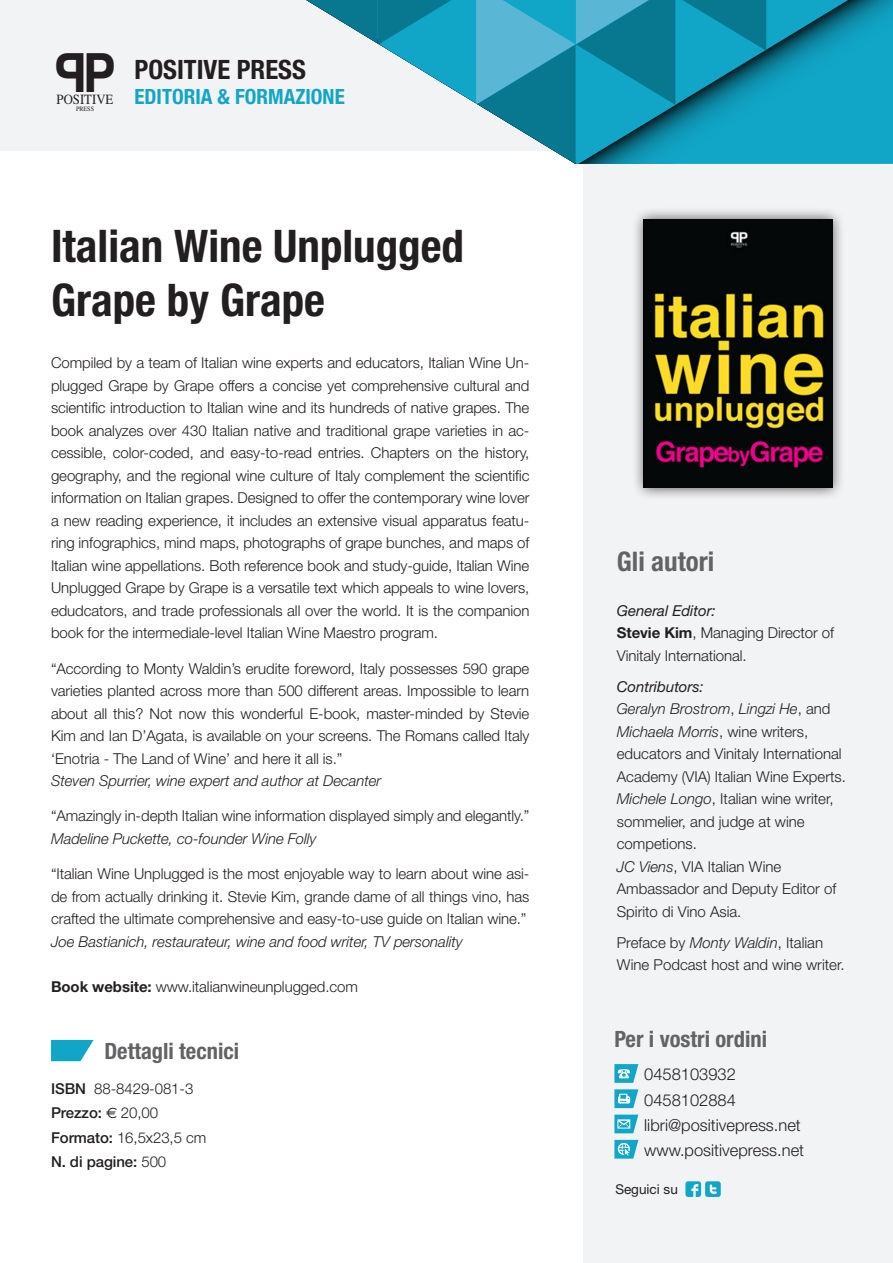
<style>
.page{position:relative;width:893px;height:1263px;background:#fff}
.page>*{position:absolute;margin:0;border:0;box-sizing:border-box;transform-origin:0 0}
.t1{font:700 54px "Helvetica";color:#231f20;scale:.91 1}
.t2{font:700 condensed 45px/54px "Helvetica Neue";color:#231f20}
.t3{font:700 condensed 27px "Helvetica Neue";color:#636366}
.t4{font:700 condensed 26.7px "Helvetica Neue";color:#231f20}
.t5{font:700 condensed 22.5px "Helvetica Neue";color:#636366}
.t6{font:700 condensed 21px "Helvetica Neue";color:#11a6c8}
.t7{font:300 16.5px/25.3px "Helvetica Neue";color:#231f20}
.t8{font:300 15px/22.5px "Helvetica Neue";letter-spacing:-.005em;color:#231f20}
.t9{font:italic 300 15px "Helvetica Neue";letter-spacing:-.005em;color:#231f20}
.t10{font:italic 15px "Helvetica Neue";letter-spacing:-.005em;color:#231f20}
.t11{font:500 15px "Helvetica Neue";letter-spacing:-.005em;color:#231f20}
.t12{font:13.95px "Times";color:#231f20;scale:.91 1}
.t13{font:13.5px "Helvetica Neue";color:#231f20}
.t14{font:6.6px "Times";color:#231f20;scale:.91 1}
.s1{font-weight:700}
.s2{font-weight:500}
.s3{font-family:"Euro Sans";font-weight:400}
.s4{font-weight:300}
.s5{font-style:italic}
</style>
<div class="page">
<div style="left:0;top:0;width:893px;height:150px;background:#f2f3f4"></div>
<div style="left:583px;top:136px;width:310px;height:1127px;background:#f2f3f4"></div>
<svg style="left:675px;top:0;width:218px;height:164px;background:#0f99b9"></svg>
<svg style="left:306px;top:0;width:369px;height:164px"></svg>
<svg style="left:682px;top:0;width:84px;height:51px;background:#0c8fac"></svg>
<svg style="left:614px;top:1114px;width:24px;height:19px"></svg>
<svg style="left:614px;top:1064px;width:24px;height:19px"></svg>
<svg style="left:614px;top:1089px;width:24px;height:19px"></svg>
<svg style="left:614px;top:1140px;width:24px;height:18px"></svg>
<svg style="left:685px;top:1181px;width:16px;height:16px"></svg>
<div style="left:705px;top:1181px;width:16px;height:16px;background:#11a6c8;border-radius:3px"></div>
<svg style="left:710px;top:1184px;width:7px;height:10px"></svg>
<div style="left:631px;top:206px;width:214px;height:294px;background:#231f20;opacity:.75"></div>
<img style="left:644px;top:219px;width:188px;height:269px">
<svg style="left:51px;top:1040px;width:43px;height:21px"></svg>
<h1 class="t1" style="left:83px;top:29px;width:38px">P</h1>
<p class="t14" style="left:76px;top:102px;width:21px">PRESS</p>
<p class="t12" style="left:57px;top:86px;width:64px">POSITIVE</p>
<h3 class="t4" style="left:134px;top:53px;width:173px">POSITIVE PRESS</h3>
<h3 class="t6" style="left:134px;top:84px;width:212px">EDITORIA &amp; FORMAZIONE</h3>
<p class="t2" style="left:51px;top:218px;width:415px">Italian Wine Unplugged<br>Grape by Grape</p>
<p class="t8" style="left:51px;top:351px;width:480px;text-align:justify">Compiled by a team of Italian wine experts and educators, Italian Wine Un&shy;plugged Grape by Grape offers a concise yet comprehensive cultural and scientific introduction to Italian wine and its hundreds of native grapes. The book analyzes over 430 Italian native and traditional grape varieties in ac&shy;cessible, color-coded, and easy-to-read entries. Chapters on the history, geography, and the regional wine culture of Italy complement the scientific information on Italian grapes. Designed to offer the contemporary wine lover a new reading experience, it includes an extensive visual apparatus featu&shy;ring infographics, mind maps, photographs of grape bunches, and maps of Italian wine appellations. Both reference book and study-guide, Italian Wine Unplugged Grape by Grape is a versatile text which appeals to wine lovers, edudcators, and trade professionals all over the world. It is the companion book for the intermediale-level Italian Wine Maestro program.</p>
<p class="t8" style="left:51px;top:657px;width:480px;text-align:justify">“According to Monty Waldin’s erudite foreword, Italy possesses 590 grape varieties planted across more than 500 different areas. Impossible to learn about all this? Not now this wonderful E-book, master-minded by Stevie Kim and Ian D’Agata, is available on your screens. The Romans called Italy ‘Enotria - The Land of Wine’ and here it all is.”</p>
<p class="t9" style="left:51px;top:772px;width:332px">Steven Spurrier, wine expert and author at Decanter</p>
<p class="t8" style="left:51px;top:804px;width:480px">“Amazingly in-depth Italian wine information displayed simply and elegantly.”</p>
<p class="t9" style="left:51px;top:829px;width:267px">Madeline Puckette, co-founder Wine Folly</p>
<p class="t8" style="left:51px;top:862px;width:480px;text-align:justify">“Italian Wine Unplugged is the most enjoyable way to learn about wine asi&shy;de from actually drinking it. Stevie Kim, grande dame of all things vino, has crafted the ultimate comprehensive and easy-to-use guide on Italian wine.”</p>
<p class="t9" style="left:51px;top:932px;width:413px">Joe Bastianich, restaurateur, wine and food writer, TV personality</p>
<p class="t8" style="left:51px;top:975px;width:308px"><span class="s1">Book website:</span> www.italianwineunplugged.com</p>
<p class="t5" style="left:104px;top:1037px;width:136px">Dettagli tecnici</p>
<p class="t8" style="left:51px;top:1077px;width:144px"><span class="s2">ISBN</span> 88-8429-081-3</p>
<p class="t11" style="left:51px;top:1104px;width:109px">Prezzo: <span class="s3">€</span> <span class="s4">20,00</span></p>
<p class="t8" style="left:51px;top:1126px;width:157px"><span class="s2">Formato:</span> 16,5x23,5 cm</p>
<p class="t11" style="left:51px;top:1153px;width:117px">N. di pagine: <span class="s4">500</span></p>
<p class="t3" style="left:617px;top:545px;width:99px">Gli autori</p>
<p class="t10" style="left:617px;top:601px;width:100px">General Editor:</p>
<p class="t8" style="left:617px;top:621px;width:219px"><span class="s1">Stevie Kim</span>, Managing Director of<br>Vinitaly International.</p>
<p class="t10" style="left:617px;top:677px;width:88px">Contributors:</p>
<p class="t8" style="left:617px;top:697px;width:231px"><span class="s5">Geralyn Brostrom</span>, <span class="s5">Lingzi He</span>, and <span class="s5">Michaela Morris</span>, wine writers, educators and Vinitaly International Academy (VIA) Italian Wine Experts.</p>
<p class="t8" style="left:617px;top:787px;width:218px"><span class="s5">Michele Longo</span>, Italian wine writer, sommelier, and judge at wine competions.</p>
<p class="t8" style="left:617px;top:855px;width:221px"><span class="s5">JC Viens</span>, VIA Italian Wine<br>Ambassador and Deputy Editor of<br>Spirito di Vino Asia.</p>
<p class="t8" style="left:617px;top:931px;width:229px">Preface by <span class="s5">Monty Waldin</span>, Italian<br>Wine Podcast host and wine writer.</p>
<h3 class="t5" style="left:614px;top:1025px;width:154px">Per i vostri ordini</h3>
<p class="t7" style="left:644px;top:1061px;width:161px">0458103932<br>0458102884 libri@positivepress.net www.positivepress.net</p>
<p class="t13" style="left:615px;top:1181px;width:64px">Seguici su</p>
</div>
